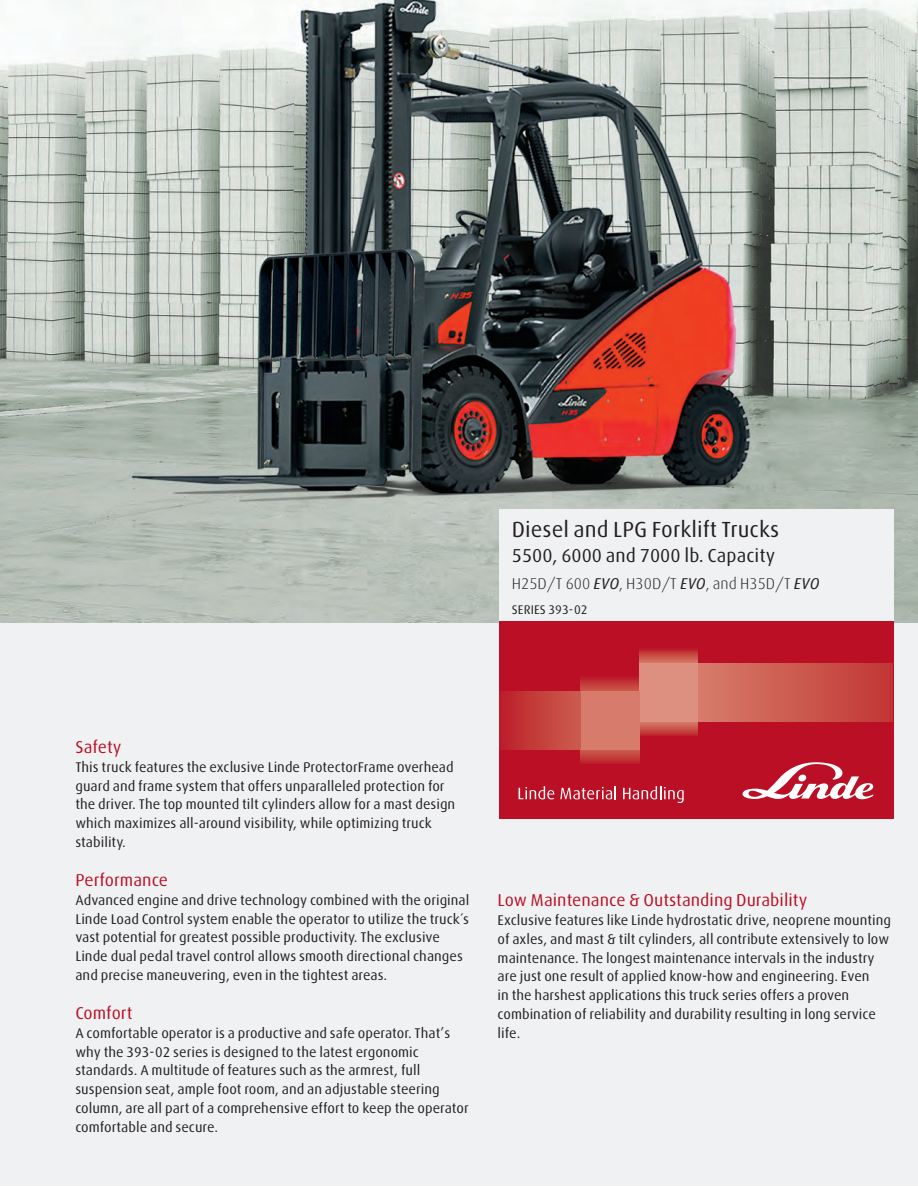
<style>
.page{position:relative;width:918px;height:1188px;background:#fff}
.page>*{position:absolute;margin:0;border:0;box-sizing:border-box;transform-origin:0 0}
.t1{font:21.9px "Linde Dax";color:#231f20}
.t2{font:18.75px "Linde Dax";color:#231f20}
.t3{font:17.25px "Linde Dax";color:#ba0f25}
.t4{font:300 15.6px "Linde Dax";color:#231f20}
.t5{font:14.1px/18.8px "Linde Dax";color:#231f20}
.t6{font:12.45px "Linde Dax";color:#231f20}
.s1{font-weight:400;font-style:italic}
</style>
<div class="page">
<div style="left:1px;top:0;width:917px;height:1185px;background:#f0f1f2"></div>
<img style="left:1px;top:0;width:917px;height:622px">
<div style="left:499px;top:509px;width:394px;height:113px;background:#f0f1f2"></div>
<div style="left:499px;top:622px;width:394px;height:197px;background:#ba0f25"></div>
<div style="left:697px;top:663px;width:196px;height:58px;background:linear-gradient(to right,#d77d6b,#c13834)"></div>
<svg style="left:581px;top:678px;width:58px;height:13px"></svg>
<svg style="left:581px;top:750px;width:58px;height:14px"></svg>
<div style="left:499px;top:691px;width:82px;height:59px;background:linear-gradient(to right,#bc1e29,#cc5d4e)"></div>
<hr style="left:891px;top:663px;width:2px;height:58px;background:#c13334">
<svg style="left:639px;top:721px;width:59px;height:15px"></svg>
<svg style="left:639px;top:649px;width:59px;height:14px"></svg>
<div style="left:639px;top:663px;width:59px;height:58px;background:#dd8f80"></div>
<svg style="left:742px;top:762px;width:132px;height:37px"></svg>
<svg style="left:519px;top:786px;width:35px;height:13px"></svg>
<svg style="left:560px;top:786px;width:56px;height:13px"></svg>
<svg style="left:623px;top:786px;width:61px;height:17px"></svg>
<div style="left:581px;top:691px;width:58px;height:59px;background:#d77c6d"></div>
<p class="t1" style="left:512px;top:517px;width:269px">Diesel and LPG Forklift Trucks</p>
<p class="t2" style="left:512px;top:545px;width:265px">5500, 6000 and 7000 lb. Capacity</p>
<p class="t4" style="left:512px;top:575px;width:309px">H25D/T 600 <span class="s1">EVO</span>, H30D/T <span class="s1">EVO</span>, and H35D/T <span class="s1">EVO</span></p>
<p class="t6" style="left:512px;top:602px;width:77px">SERIES 393-02</p>
<p class="t3" style="left:75px;top:738px;width:48px">Safety</p>
<p class="t5" style="left:75px;top:758px;width:381px">This truck features the exclusive Linde ProtectorFrame overhead guard and frame system that offers unparalleled protection for the driver. The top mounted tilt cylinders allow for a mast design which maximizes all-around visibility, while optimizing truck stability.</p>
<p class="t3" style="left:75px;top:871px;width:94px">Performance</p>
<p class="t5" style="left:75px;top:891px;width:396px">Advanced engine and drive technology combined with the original Linde Load Control system enable the operator to utilize the truck´s vast potential for greatest possible productivity. The exclusive Linde dual pedal travel control allows smooth directional changes and precise maneuvering, even in the tightest areas.</p>
<p class="t3" style="left:75px;top:1003px;width:59px">Comfort</p>
<p class="t5" style="left:75px;top:1024px;width:395px">A comfortable operator is a productive and safe operator. That’s why the 393-02 series is designed to the latest ergonomic standards. A multitude of features such as the armrest, full suspension seat, ample foot room, and an adjustable steering column, are all part of a comprehensive effort to keep the operator comfortable and secure.</p>
<p class="t3" style="left:498px;top:891px;width:311px">Low Maintenance &amp; Outstanding Durability</p>
<p class="t5" style="left:498px;top:911px;width:395px">Exclusive features like Linde hydrostatic drive, neoprene mounting of axles, and mast &amp; tilt cylinders, all contribute extensively to low maintenance. The longest maintenance intervals in the industry are just one result of applied know-how and engineering. Even<br>in the harshest applications this truck series offers a proven combination of reliability and durability resulting in long service life.</p>
</div>
